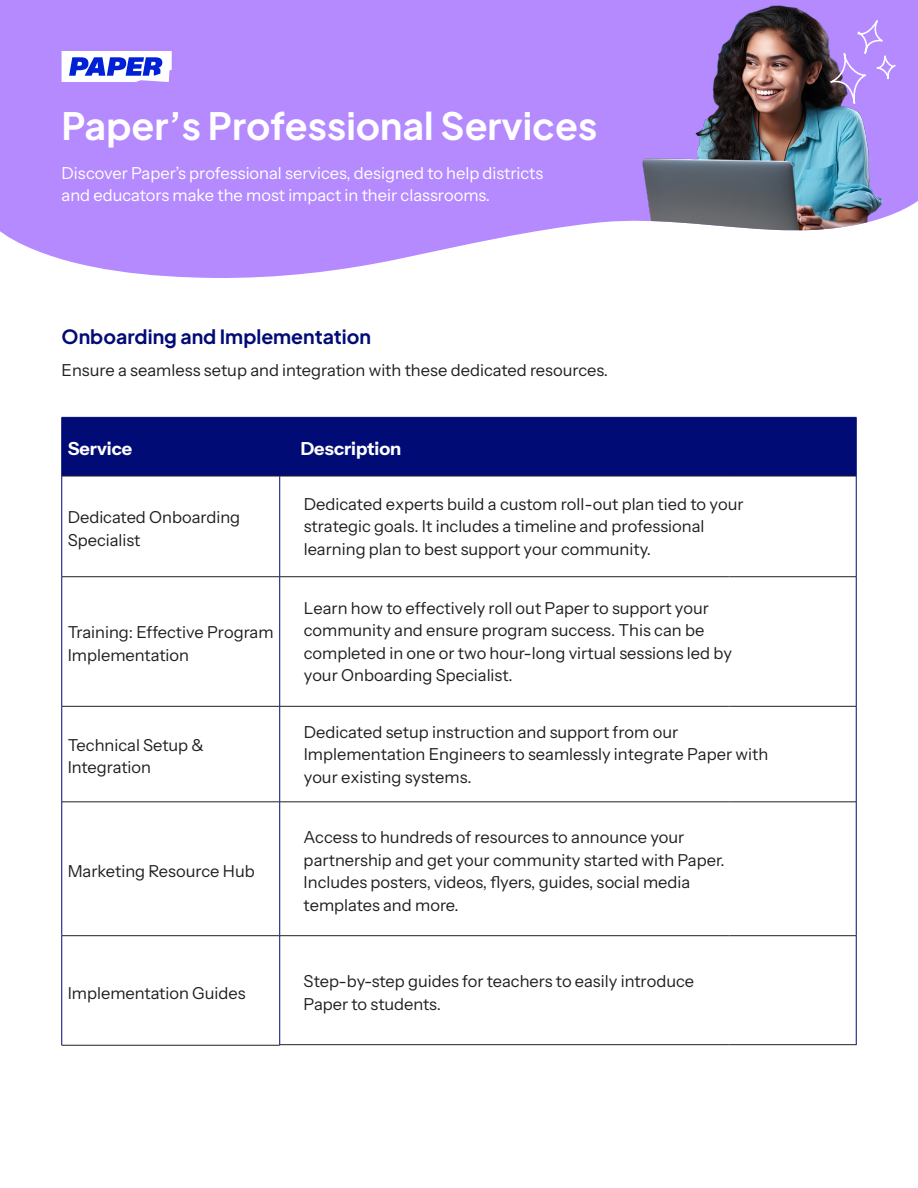
<style>
.page{position:relative;width:918px;height:1188px;background:#fff}
.page>*{position:absolute;margin:0;border:0;box-sizing:border-box;transform-origin:0 0}
.t1{font:700 37.5px "Plus Jakarta Sans";color:#fff}
.t2{font:700 19.5px "Plus Jakarta Sans";color:#000b76}
.t3{font:700 18px "Instrument Sans";color:#fff}
.t4{font:16.5px/22.5px "Instrument Sans";color:#231f20}
.t5{font:16.5px/22.5px "Instrument Sans";color:#fff}
</style>
<div class="page">
<div style="left:62px;top:418px;width:794px;height:58px;background:#000b76"></div>
<hr style="left:279px;top:418px;width:1px;height:58px;background:#000b76">
<hr style="left:279px;top:476px;width:1px;height:101px;background:#000b76">
<hr style="left:279px;top:577px;width:1px;height:129px;background:#000b76">
<hr style="left:279px;top:707px;width:1px;height:95px;background:#000b76">
<hr style="left:279px;top:802px;width:1px;height:134px;background:#000b76">
<hr style="left:279px;top:936px;width:1px;height:109px;background:#000b76">
<hr style="left:62px;top:417px;width:218px;height:1px;background:#000b76">
<hr style="left:61px;top:418px;width:1px;height:58px;background:#000b76">
<hr style="left:280px;top:417px;width:450px;height:1px;background:#000b76">
<hr style="left:730px;top:417px;width:126px;height:1px;background:#000b76">
<hr style="left:729px;top:418px;width:1px;height:58px;background:#000b76">
<hr style="left:856px;top:418px;width:1px;height:58px;background:#000b76">
<hr style="left:61px;top:476px;width:1px;height:101px;background:#000b76">
<hr style="left:856px;top:476px;width:1px;height:101px;background:#000b76">
<hr style="left:61px;top:577px;width:1px;height:129px;background:#000b76">
<hr style="left:856px;top:577px;width:1px;height:129px;background:#000b76">
<hr style="left:61px;top:706px;width:1px;height:96px;background:#000b76">
<hr style="left:856px;top:706px;width:1px;height:96px;background:#000b76">
<hr style="left:61px;top:802px;width:1px;height:134px;background:#000b76">
<hr style="left:856px;top:802px;width:1px;height:134px;background:#000b76">
<hr style="left:61px;top:936px;width:1px;height:109px;background:#000b76">
<hr style="left:856px;top:936px;width:1px;height:109px;background:#000b76">
<hr style="left:62px;top:476px;width:218px;height:1px;background:#231f20">
<hr style="left:280px;top:476px;width:450px;height:1px;background:#231f20">
<hr style="left:730px;top:476px;width:126px;height:1px;background:#231f20">
<hr style="left:62px;top:576px;width:218px;height:1px;background:#231f20">
<hr style="left:280px;top:576px;width:450px;height:1px;background:#231f20">
<hr style="left:730px;top:576px;width:126px;height:1px;background:#231f20">
<hr style="left:62px;top:706px;width:218px;height:1px;background:#231f20">
<hr style="left:280px;top:706px;width:450px;height:1px;background:#231f20">
<hr style="left:730px;top:706px;width:126px;height:1px;background:#231f20">
<hr style="left:62px;top:802px;width:218px;height:1px;background:#231f20">
<hr style="left:280px;top:802px;width:450px;height:1px;background:#231f20">
<hr style="left:730px;top:802px;width:126px;height:1px;background:#231f20">
<hr style="left:62px;top:935px;width:218px;height:1px;background:#231f20">
<hr style="left:280px;top:935px;width:450px;height:1px;background:#231f20">
<hr style="left:730px;top:935px;width:126px;height:1px;background:#231f20">
<hr style="left:62px;top:1045px;width:218px;height:1px;background:#231f20">
<svg style="left:0;top:0;width:918px;height:278px;background:#bf9afe"></svg>
<img style="left:640px;top:0;width:242px;height:230px">
<svg style="left:62px;top:51px;width:110px;height:31px"></svg>
<svg style="left:830px;top:20px;width:66px;height:84px;background:#b08bec"></svg>
<hr style="left:280px;top:1044px;width:450px;height:1px;background:#231f20">
<hr style="left:730px;top:1044px;width:126px;height:1px;background:#231f20">
<h1 class="t1" style="left:62px;top:101px;width:537px">Paper’s Professional Services</h1>
<p class="t5" style="left:62px;top:162px;width:483px">Discover Paper’s professional services, designed to help districts and educators make the most impact in their classrooms.</p>
<p class="t2" style="left:62px;top:323px;width:311px">Onboarding and Implementation</p>
<p class="t4" style="left:62px;top:359px;width:548px">Ensure a seamless setup and integration with these dedicated resources.</p>
<p class="t3" style="left:68px;top:438px;width:66px">Service</p>
<p class="t3" style="left:301px;top:438px;width:102px">Description</p>
<p class="t4" style="left:68px;top:506px;width:174px">Dedicated Onboarding<br>Specialist</p>
<p class="t4" style="left:68px;top:621px;width:207px">Training: Effective Program<br>Implementation</p>
<p class="t4" style="left:68px;top:734px;width:138px">Technical Setup &amp;<br>Integration</p>
<p class="t4" style="left:68px;top:860px;width:189px">Marketing Resource Hub</p>
<p class="t4" style="left:304px;top:493px;width:442px">Dedicated experts build a custom roll-out plan tied to your strategic goals. It includes a timeline and professional learning plan to best support your community.</p>
<p class="t4" style="left:304px;top:597px;width:430px">Learn how to effectively roll out Paper to support your community and ensure program success. This can be completed in one or two hour-long virtual sessions led by your Onboarding Specialist.</p>
<p class="t4" style="left:304px;top:720px;width:466px">Dedicated setup instruction and support from our<br>Implementation Engineers to seamlessly integrate Paper with your existing systems.</p>
<p class="t4" style="left:304px;top:826px;width:423px">Access to hundreds of resources to announce your partnership and get your community started with Paper.<br>Includes posters, videos, flyers, guides, social media templates and more.</p>
<p class="t4" style="left:68px;top:981px;width:179px">Implementation Guides</p>
<p class="t4" style="left:304px;top:970px;width:392px">Step-by-step guides for teachers to easily introduce<br>Paper to students.</p>
</div>
